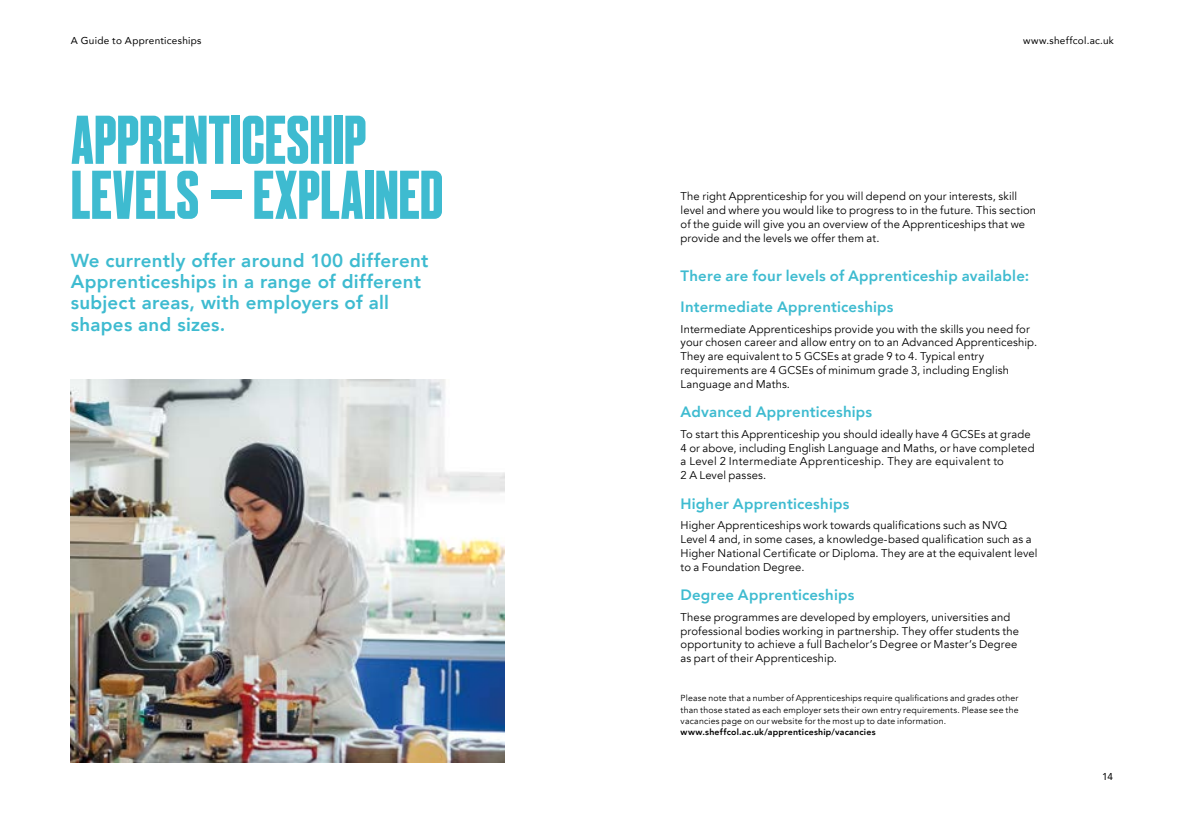
<style>
.page{position:relative;width:1184px;height:833px;background:#fff}
.page>*{position:absolute;margin:0;border:0;box-sizing:border-box;transform-origin:0 0}
.t1{font:68.75px/55px "Beckett";letter-spacing:.005em;color:#3ebbd0}
.t2{font:800 18.75px/21.2px "Avenir";letter-spacing:.015em;color:#3ebbd0}
.t3{font:800 15px/30.8px "Avenir";letter-spacing:.015em;color:#3ebbd0}
.t4{font:11.25px/13.8px "Avenir";letter-spacing:.01em;color:#000}
.t5{font:10px "Avenir";letter-spacing:.025em;color:#000}
.t6{font:8.75px/11.2px "Avenir";letter-spacing:.02em;color:#000;text-align:justify}
.t7{font:800 8.75px "Avenir";letter-spacing:.025em;color:#000}
</style>
<div class="page">
<img style="left:71px;top:379px;width:433px;height:383px">
<p class="t5" style="left:71px;top:32px;width:132px">A Guide to Apprenticeships</p>
<p class="t5" style="left:1023px;top:32px;width:92px">www.sheffcol.ac.uk</p>
<h1 class="t1" style="left:71px;top:113px;width:374px">APPRENTICESHIP<br>LEVELS – EXPLAINED</h1>
<h2 class="t2" style="left:71px;top:250px;width:359px">We currently offer around 100 different Apprenticeships in a range of different subject areas, with employers of all shapes and sizes.</h2>
<p class="t4" style="left:680px;top:190px;width:357px">The right Apprenticeship for you will depend on your interests, skill level and where you would like to progress to in the future. This section of the guide will give you an overview of the Apprenticeships that we provide and the levels we offer them at.</p>
<h3 class="t3" style="left:680px;top:260px;width:350px">There are four levels of Apprenticeship available:<br>Intermediate Apprenticeships</h3>
<p class="t4" style="left:680px;top:322px;width:358px">Intermediate Apprenticeships provide you with the skills you need for your chosen career and allow entry on to an Advanced Apprenticeship.<br>They are equivalent to 5 GCSEs at grade 9 to 4. Typical entry requirements are 4 GCSEs of minimum grade 3, including English Language and Maths.</p>
<h3 class="t3" style="left:680px;top:396px;width:193px">Advanced Apprenticeships</h3>
<p class="t4" style="left:680px;top:427px;width:355px">To start this Apprenticeship you should ideally have 4 GCSEs at grade 4 or above, including English Language and Maths, or have completed a Level 2 Intermediate Apprenticeship. They are equivalent to<br>2 A Level passes.</p>
<h3 class="t3" style="left:680px;top:488px;width:170px">Higher Apprenticeships</h3>
<p class="t4" style="left:680px;top:519px;width:358px">Higher Apprenticeships work towards qualifications such as NVQ<br>Level 4 and, in some cases, a knowledge-based qualification such as a Higher National Certificate or Diploma. They are at the equivalent level to a Foundation Degree.</p>
<h3 class="t3" style="left:680px;top:579px;width:175px">Degree Apprenticeships</h3>
<p class="t4" style="left:680px;top:610px;width:340px">These programmes are developed by employers, universities and professional bodies working in partnership. They offer students the opportunity to achieve a full Bachelor’s Degree or Master’s Degree as part of their Apprenticeship.</p>
<p class="t6" style="left:680px;top:693px;width:339px">Please note that a number of Apprenticeships require qualifications and grades other than those stated as each employer sets their own entry requirements. Please see the vacancies page on our website for the most up to date information.</p>
<p class="t7" style="left:680px;top:725px;width:196px">www.sheffcol.ac.uk/apprenticeship/vacancies</p>
<p class="t5" style="left:1102px;top:768px;width:12px">14</p>
</div>
